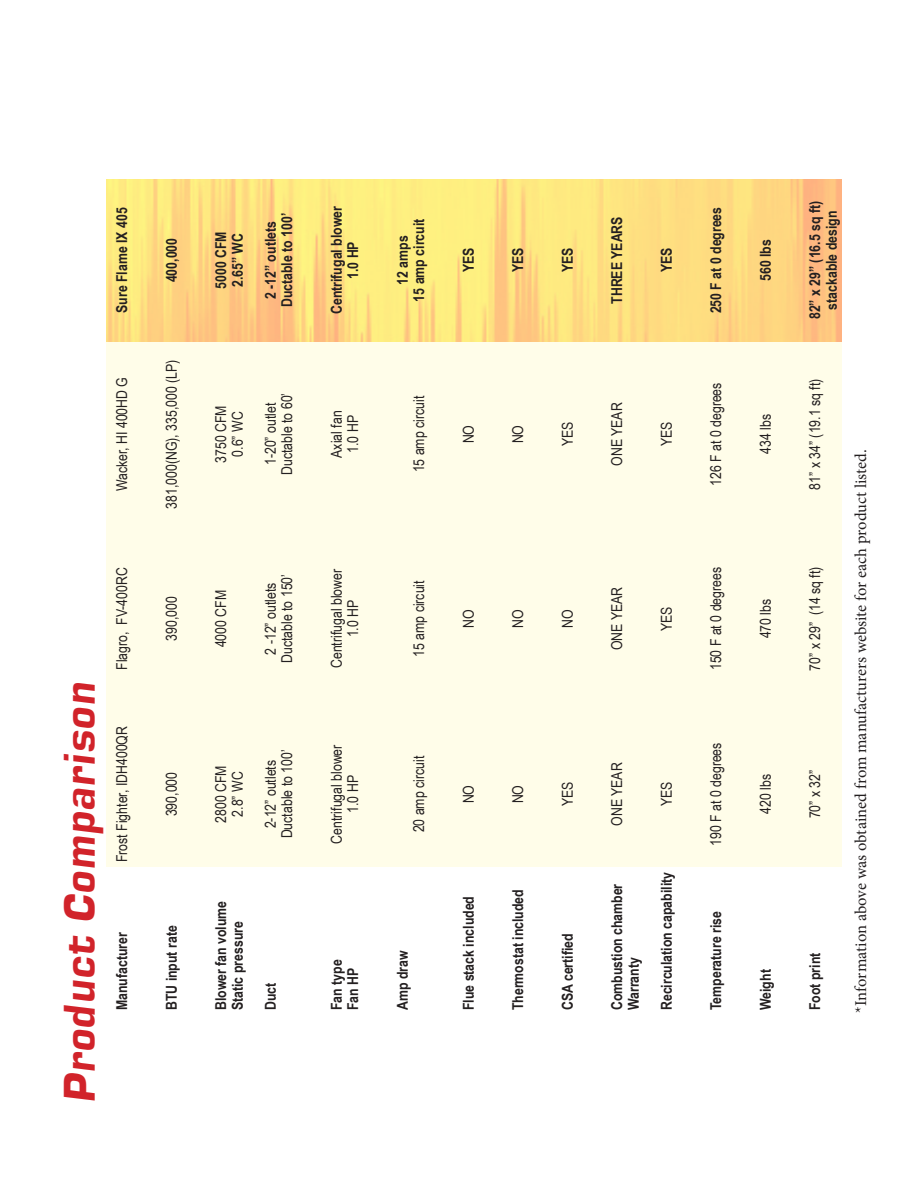
<style>
.page{position:relative;width:918px;height:1188px;background:#fff}
.page>*{position:absolute;margin:0;border:0;box-sizing:border-box;transform-origin:0 0}
.t1{font:italic 700 42px "Square 721";color:#d1232a}
.t2{font:16.5px "Minion Pro";letter-spacing:-.005em;color:#231f20}
.t3{font:15px "Arial Narrow";color:#231f20}
.t4{font:700 15px "Arial Narrow";color:#231f20}
</style>
<div class="page">
<div style="left:107px;top:342px;width:735px;height:525px;background:#fffde9"></div>
<p class="t4" style="left:113px;top:313px;width:107px;rotate:-90deg">Sure Flame IX 405</p>
<p class="t3" style="left:113px;top:491px;width:116px;rotate:-90deg">Wacker, HI 400HD G</p>
<p class="t1" style="left:54px;top:1104px;width:423px;rotate:-90deg">Product Comparison</p>
<p class="t3" style="left:113px;top:670px;width:104px;rotate:-90deg">Flagro, FV-400RC</p>
<p class="t3" style="left:113px;top:862px;width:138px;rotate:-90deg">Frost Fighter, IDH400QR</p>
<p class="t4" style="left:113px;top:1010px;width:80px;rotate:-90deg">Manufacturer</p>
<p class="t4" style="left:163px;top:282px;width:46px;rotate:-90deg">400,000</p>
<p class="t3" style="left:163px;top:509px;width:151px;rotate:-90deg">381,000(NG), 335,000 (LP)</p>
<p class="t3" style="left:163px;top:641px;width:46px;rotate:-90deg">390,000</p>
<p class="t3" style="left:163px;top:816px;width:46px;rotate:-90deg">390,000</p>
<p class="t4" style="left:163px;top:1010px;width:86px;rotate:-90deg">BTU input rate</p>
<p class="t4" style="left:212px;top:289px;width:59px;rotate:-90deg">5000 CFM</p>
<p class="t4" style="left:229px;top:287px;width:55px;rotate:-90deg">2.65” WC</p>
<p class="t4" style="left:278px;top:307px;width:96px;rotate:-90deg">Ductable to 100’</p>
<p class="t4" style="left:262px;top:299px;width:79px;rotate:-90deg">2 -12” outlets</p>
<p class="t3" style="left:212px;top:463px;width:59px;rotate:-90deg">3750 CFM</p>
<p class="t3" style="left:229px;top:457px;width:47px;rotate:-90deg">0.6” WC</p>
<p class="t3" style="left:278px;top:475px;width:84px;rotate:-90deg">Ductable to 60’</p>
<p class="t3" style="left:262px;top:465px;width:64px;rotate:-90deg">1-20” outlet</p>
<p class="t3" style="left:212px;top:647px;width:59px;rotate:-90deg">4000 CFM</p>
<p class="t3" style="left:278px;top:663px;width:90px;rotate:-90deg">Ductable to 150’</p>
<p class="t3" style="left:262px;top:655px;width:73px;rotate:-90deg">2 -12” outlets</p>
<p class="t3" style="left:212px;top:823px;width:59px;rotate:-90deg">2800 CFM</p>
<p class="t3" style="left:229px;top:817px;width:47px;rotate:-90deg">2.8” WC</p>
<p class="t3" style="left:278px;top:838px;width:90px;rotate:-90deg">Ductable to 100’</p>
<p class="t3" style="left:262px;top:828px;width:70px;rotate:-90deg">2-12” outlets</p>
<p class="t4" style="left:212px;top:1010px;width:111px;rotate:-90deg">Blower fan volume</p>
<p class="t4" style="left:229px;top:1010px;width:90px;rotate:-90deg">Static pressure</p>
<p class="t4" style="left:262px;top:1010px;width:29px;rotate:-90deg">Duct</p>
<p class="t4" style="left:328px;top:314px;width:110px;rotate:-90deg">Centrifugal blower</p>
<p class="t4" style="left:344px;top:279px;width:39px;rotate:-90deg">1.0 HP</p>
<p class="t3" style="left:328px;top:458px;width:49px;rotate:-90deg">Axial fan</p>
<p class="t3" style="left:344px;top:453px;width:39px;rotate:-90deg">1.0 HP</p>
<p class="t3" style="left:328px;top:668px;width:101px;rotate:-90deg">Centrifugal blower</p>
<p class="t3" style="left:344px;top:637px;width:39px;rotate:-90deg">1.0 HP</p>
<p class="t3" style="left:328px;top:844px;width:101px;rotate:-90deg">Centrifugal blower</p>
<p class="t3" style="left:344px;top:813px;width:39px;rotate:-90deg">1.0 HP</p>
<p class="t4" style="left:328px;top:1010px;width:52px;rotate:-90deg">Fan type</p>
<p class="t4" style="left:344px;top:1010px;width:44px;rotate:-90deg">Fan HP</p>
<p class="t4" style="left:410px;top:302px;width:84px;rotate:-90deg">15 amp circuit</p>
<p class="t4" style="left:394px;top:285px;width:51px;rotate:-90deg">12 amps</p>
<p class="t4" style="left:460px;top:272px;width:26px;rotate:-90deg">YES</p>
<p class="t3" style="left:410px;top:472px;width:78px;rotate:-90deg">15 amp circuit</p>
<p class="t3" style="left:460px;top:443px;width:20px;rotate:-90deg">NO</p>
<p class="t4" style="left:509px;top:272px;width:26px;rotate:-90deg">YES</p>
<p class="t3" style="left:509px;top:443px;width:20px;rotate:-90deg">NO</p>
<p class="t4" style="left:559px;top:272px;width:26px;rotate:-90deg">YES</p>
<p class="t3" style="left:559px;top:446px;width:26px;rotate:-90deg">YES</p>
<p class="t3" style="left:410px;top:657px;width:78px;rotate:-90deg">15 amp circuit</p>
<p class="t3" style="left:460px;top:628px;width:20px;rotate:-90deg">NO</p>
<p class="t3" style="left:509px;top:628px;width:20px;rotate:-90deg">NO</p>
<p class="t3" style="left:559px;top:628px;width:20px;rotate:-90deg">NO</p>
<p class="t3" style="left:410px;top:832px;width:78px;rotate:-90deg">20 amp circuit</p>
<p class="t4" style="left:394px;top:1010px;width:61px;rotate:-90deg">Amp draw</p>
<p class="t3" style="left:460px;top:803px;width:20px;rotate:-90deg">NO</p>
<p class="t4" style="left:460px;top:1010px;width:116px;rotate:-90deg">Flue stack included</p>
<p class="t3" style="left:509px;top:803px;width:20px;rotate:-90deg">NO</p>
<p class="t4" style="left:509px;top:1010px;width:122px;rotate:-90deg">Thermostat included</p>
<p class="t3" style="left:559px;top:806px;width:26px;rotate:-90deg">YES</p>
<p class="t4" style="left:559px;top:1010px;width:78px;rotate:-90deg">CSA certified</p>
<p class="t4" style="left:608px;top:304px;width:89px;rotate:-90deg">THREE YEARS</p>
<p class="t4" style="left:658px;top:272px;width:26px;rotate:-90deg">YES</p>
<p class="t3" style="left:608px;top:466px;width:65px;rotate:-90deg">ONE YEAR</p>
<p class="t3" style="left:658px;top:446px;width:26px;rotate:-90deg">YES</p>
<p class="t3" style="left:608px;top:650px;width:65px;rotate:-90deg">ONE YEAR</p>
<p class="t3" style="left:658px;top:631px;width:26px;rotate:-90deg">YES</p>
<p class="t3" style="left:608px;top:826px;width:65px;rotate:-90deg">ONE YEAR</p>
<p class="t4" style="left:608px;top:1010px;width:128px;rotate:-90deg">Combustion chamber</p>
<p class="t4" style="left:625px;top:1010px;width:54px;rotate:-90deg">Warranty</p>
<p class="t3" style="left:658px;top:806px;width:26px;rotate:-90deg">YES</p>
<p class="t4" style="left:658px;top:1010px;width:140px;rotate:-90deg">Recirculation capability</p>
<p class="t4" style="left:707px;top:313px;width:108px;rotate:-90deg">250 F at 0 degrees</p>
<p class="t3" style="left:707px;top:486px;width:105px;rotate:-90deg">126 F at 0 degrees</p>
<p class="t3" style="left:707px;top:670px;width:105px;rotate:-90deg">150 F at 0 degrees</p>
<p class="t3" style="left:707px;top:846px;width:105px;rotate:-90deg">190 F at 0 degrees</p>
<p class="t4" style="left:707px;top:1010px;width:100px;rotate:-90deg">Temperature rise</p>
<p class="t4" style="left:757px;top:281px;width:43px;rotate:-90deg">560 lbs</p>
<p class="t3" style="left:757px;top:454px;width:41px;rotate:-90deg">434 lbs</p>
<p class="t3" style="left:757px;top:638px;width:41px;rotate:-90deg">470 lbs</p>
<p class="t3" style="left:757px;top:814px;width:41px;rotate:-90deg">420 lbs</p>
<p class="t4" style="left:757px;top:1010px;width:42px;rotate:-90deg">Weight</p>
<p class="t4" style="left:806px;top:319px;width:120px;rotate:-90deg">82” x 29” (16.5 sq ft)</p>
<p class="t4" style="left:823px;top:310px;width:101px;rotate:-90deg">stackable design</p>
<p class="t3" style="left:806px;top:490px;width:112px;rotate:-90deg">81” x 34” (19.1 sq ft)</p>
<p class="t3" style="left:806px;top:671px;width:105px;rotate:-90deg">70” x 29” (14 sq ft)</p>
<p class="t3" style="left:806px;top:818px;width:50px;rotate:-90deg">70” x 32”</p>
<p class="t4" style="left:806px;top:1010px;width:59px;rotate:-90deg">Foot print</p>
<p class="t2" style="left:850px;top:1013px;width:565px;rotate:-90deg">*Information above was obtained from manufacturers website for each product listed.</p>
</div>
